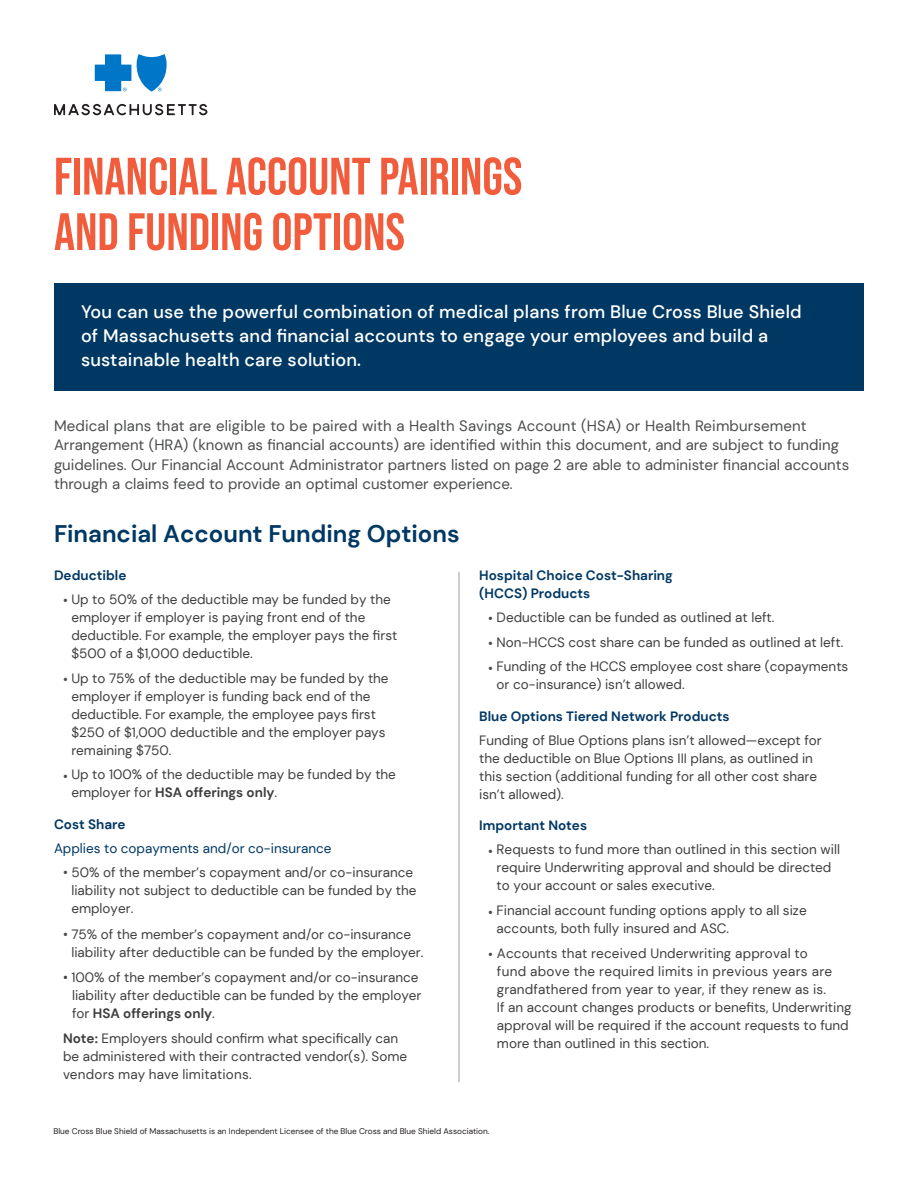
<style>
.page{position:relative;width:918px;height:1188px;background:#fff}
.page>*{position:absolute;margin:0;border:0;box-sizing:border-box;transform-origin:0 0}
._005_FS_intro_02{font:52.5px/55.5px "Bebas Neue";color:#f15c3c}
._005_FS_intro_02-2{font:700 24px "DM Sans";color:#003864}
._005_FS_intro_02-3{font:500 18px/24px "DM Sans";letter-spacing:.01em;color:#fff}
.B01_body__Cas_Bk_BE{font:15px/19.5px "DM Sans";color:#4b4c4d}
.t1{font:13.5px/18px "DM Sans";color:#3e3e3f}
.Head{font:700 13.5px/18px "DM Sans";color:#003864}
.Head-2{font:13.5px "DM Sans";color:#003864}
.t2{font:8.25px "DM Sans";color:#231f20}
.s1{color:#4b4c4d}
.s2{font-weight:700}
</style>
<div class="page">
<div style="left:54px;top:283px;width:810px;height:107px;background:#003864"></div>
<hr style="left:458px;top:572px;width:2px;height:510px;background:#a9a8aa">
<svg style="left:95px;top:54px;width:72px;height:38px"></svg>
<svg style="left:54px;top:104px;width:153px;height:11px"></svg>
<p class="_005_FS_intro_02" style="left:54px;top:148px;width:470px">FINANCIAL ACCOUNT PAIRINGS<br>AND FUNDING OPTIONS</p>
<p class="_005_FS_intro_02-3" style="left:81px;top:300px;width:722px">You can use the powerful combination of medical plans from Blue Cross Blue Shield of Massachusetts and financial accounts to engage your employees and build a sustainable health care solution.</p>
<p class="B01_body__Cas_Bk_BE" style="left:54px;top:416px;width:797px">Medical plans that are eligible to be paired with a Health Savings Account (HSA) or Health Reimbursement Arrangement (HRA) (known as financial accounts) are identified within this document, and are subject to funding guidelines. Our Financial Account Administrator partners listed on page 2 are able to administer financial accounts through a claims feed to provide an optimal customer experience.</p>
<p class="_005_FS_intro_02-2" style="left:54px;top:518px;width:407px">Financial Account Funding Options</p>
<p class="Head" style="left:54px;top:566px;width:74px">Deductible</p>
<p class="t1" style="left:71px;top:590px;width:327px;text-indent:-8px"><span class="s1">•</span> Up to 50% of the deductible may be funded by the employer if employer is paying front end of the deductible. For example, the employer pays the first $500 of a $1,000 deductible.</p>
<p class="t1" style="left:71px;top:669px;width:319px;text-indent:-8px"><span class="s1">•</span> Up to 75% of the deductible may be funded by the employer if employer is funding back end of the deductible. For example, the employee pays first $250 of $1,000 deductible and the employer pays remaining $750.</p>
<p class="t1" style="left:71px;top:766px;width:326px;text-indent:-8px"><span class="s1">•</span> Up to 100% of the deductible may be funded by the employer for <span class="s2">HSA offerings only</span>.</p>
<p class="Head" style="left:54px;top:815px;width:73px">Cost Share</p>
<p class="Head-2" style="left:54px;top:840px;width:279px">Applies to copayments and/or co-insurance</p>
<p class="t1" style="left:71px;top:863px;width:347px;text-indent:-8px"><span class="s1">•</span> 50% of the member’s copayment and/or co-insurance liability not subject to deductible can be funded by the employer.</p>
<p class="t1" style="left:71px;top:925px;width:354px;text-indent:-8px"><span class="s1">•</span> 75% of the member’s copayment and/or co-insurance liability after deductible can be funded by the employer.</p>
<p class="t1" style="left:72px;top:968px;width:351px;text-indent:-9px">• 100% of the member’s copayment and/or co-insurance liability after deductible can be funded by the employer for <span class="s2">HSA offerings only</span>.</p>
<p class="t1" style="left:63px;top:1029px;width:346px"><span class="s2">Note:</span> Employers should confirm what specifically can be administered with their contracted vendor(s). Some vendors may have limitations.</p>
<p class="Head" style="left:479px;top:566px;width:195px">Hospital Choice Cost-Sharing (HCCS) Products</p>
<p class="t1" style="left:488px;top:608px;width:288px"><span class="s1">•</span> Deductible can be funded as outlined at left.</p>
<p class="t1" style="left:488px;top:633px;width:357px"><span class="s1">•</span> Non-HCCS cost share can be funded as outlined at left.</p>
<p class="t1" style="left:497px;top:658px;width:353px;text-indent:-8px"><span class="s1">•</span> Funding of the HCCS employee cost share (copayments or co-insurance) isn’t allowed.</p>
<p class="Head" style="left:479px;top:707px;width:252px">Blue Options Tiered Network Products</p>
<p class="t1" style="left:479px;top:731px;width:344px">Funding of Blue Options plans isn’t allowed—except for the deductible on Blue Options III plans, as outlined in this section (additional funding for all other cost share isn’t allowed).</p>
<p class="Head" style="left:479px;top:817px;width:109px">Important Notes</p>
<p class="t1" style="left:497px;top:841px;width:345px;text-indent:-8px"><span class="s1">•</span> Requests to fund more than outlined in this section will require Underwriting approval and should be directed to your account or sales executive.</p>
<p class="t1" style="left:497px;top:901px;width:312px;text-indent:-8px"><span class="s1">•</span> Financial account funding options apply to all size accounts, both fully insured and ASC.</p>
<p class="t1" style="left:497px;top:944px;width:356px;text-indent:-9px"><span class="s1">•</span> Accounts that received Underwriting approval to<br>fund above the required limits in previous years are grandfathered from year to year, if they renew as is.<br>If an account changes products or benefits, Underwriting approval will be required if the account requests to fund more than outlined in this section.</p>
<p class="t2" style="left:53px;top:1126px;width:438px">Blue Cross Blue Shield of Massachusetts is an Independent Licensee of the Blue Cross and Blue Shield Association.</p>
</div>
